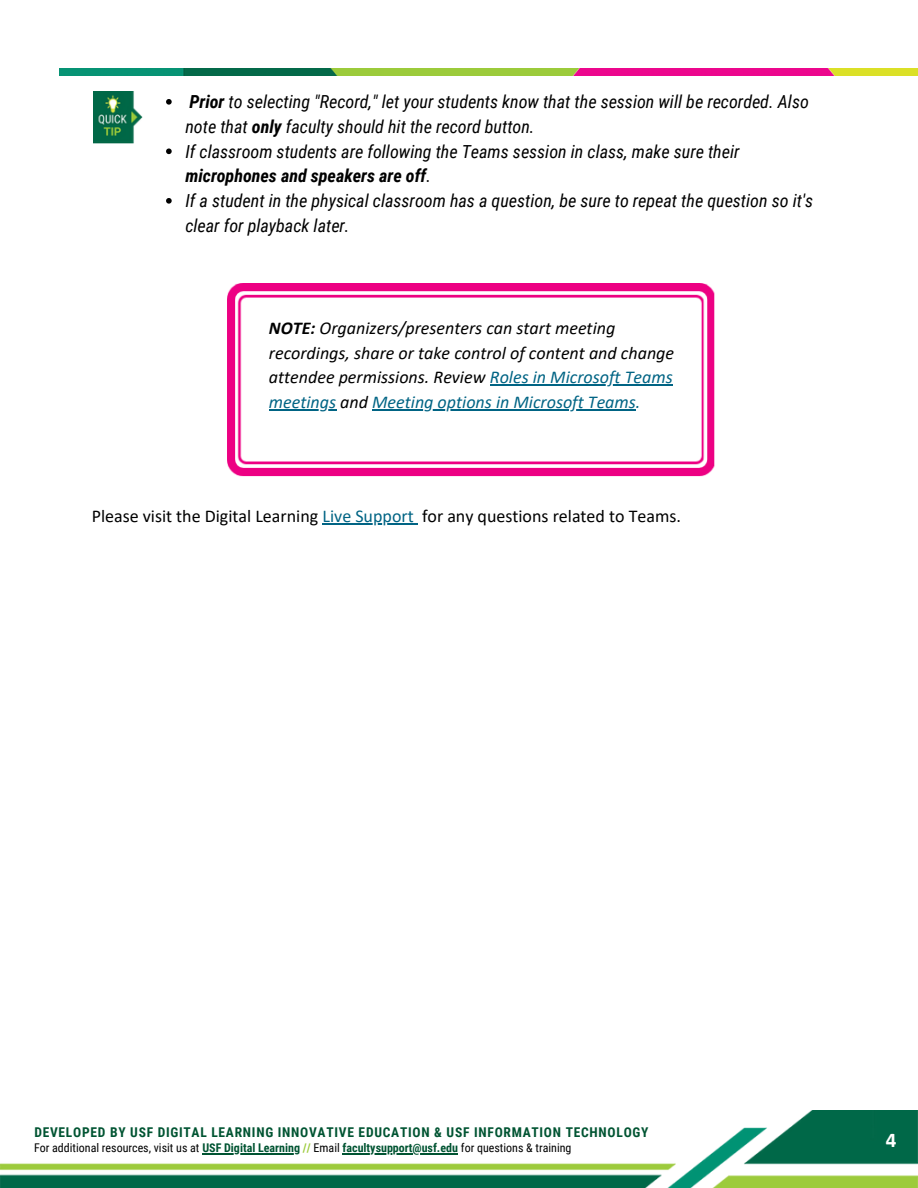
<style>
.page{position:relative;width:918px;height:1188px;background:#fff}
.page>*{position:absolute;margin:0;border:0;box-sizing:border-box;transform-origin:0 0}
.t1{font:700 21px "Calibri";color:#fff}
.t2{font:italic 18px/24.8px "Roboto Condensed";color:#000}
.t3{font:italic 18px/24.8px "Calibri";color:#000}
.t4{font:18px "Calibri";color:#000}
.t5{font:italic 18px "Calibri";color:#006484}
.t6{font:700 13.5px "Roboto Condensed";letter-spacing:.055em;color:#005432}
.t7{font:12px "Roboto Condensed";color:#000}
.s1{font-weight:700}
.s2{color:#006484}
.s3{color:#000}
.s4{font-weight:700;color:#005432}
.s5{font-weight:700;color:#9ccb3b}
</style>
<div class="page">
<img style="left:59px;top:69px;width:859px;height:6px">
<img style="left:94px;top:92px;width:48px;height:52px">
<svg style="left:166px;top:99px;width:6px;height:6px"></svg>
<svg style="left:166px;top:148px;width:6px;height:6px"></svg>
<svg style="left:166px;top:198px;width:6px;height:6px"></svg>
<img style="left:227px;top:284px;width:488px;height:192px">
<hr style="left:490px;top:384px;width:183px;height:2px;background:#006484">
<hr style="left:269px;top:409px;width:67px;height:1px;background:#006484">
<hr style="left:372px;top:409px;width:264px;height:1px;background:#006484">
<hr style="left:323px;top:523px;width:91px;height:2px;background:#006484">
<img style="left:0;top:1110px;width:918px;height:78px">
<p class="t2" style="left:185px;top:89px;width:625px"><span class="s1">Prior</span> to selecting "Record," let your students know that the session will be recorded. Also note that <span class="s1">only</span> faculty should hit the record button.</p>
<p class="t2" style="left:185px;top:139px;width:556px">If classroom students are following the Teams session in class, make sure their <span class="s1">microphones and speakers are off</span>.</p>
<p class="t2" style="left:185px;top:188px;width:629px">If a student in the physical classroom has a question, be sure to repeat the question so it's clear for playback later.</p>
<p class="t3" style="left:269px;top:317px;width:407px"><span class="s1">NOTE:</span> Organizers/presenters can start meeting recordings, share or take control of content and change attendee permissions. Review <span class="s2">Roles in Microsoft Teams</span></p>
<p class="t5" style="left:269px;top:395px;width:373px">meetings <span class="s3">and</span> Meeting options in Microsoft Teams.</p>
<p class="t4" style="left:92px;top:509px;width:591px">Please visit the Digital Learning <span class="s2">Live Support</span> for any questions related to Teams.</p>
<p class="t6" style="left:34px;top:1125px;width:616px">DEVELOPED BY USF DIGITAL LEARNING INNOVATIVE EDUCATION &amp; USF INFORMATION TECHNOLOGY</p>
<p class="t7" style="left:34px;top:1141px;width:539px">For additional resources, visit us at <span class="s4">USF Digital Learning</span> <span class="s5">//</span> Email <span class="s4">facultysupport@usf.edu</span> for questions &amp; training</p>
<p class="t1" style="left:886px;top:1131px;width:12px">4</p>
</div>
